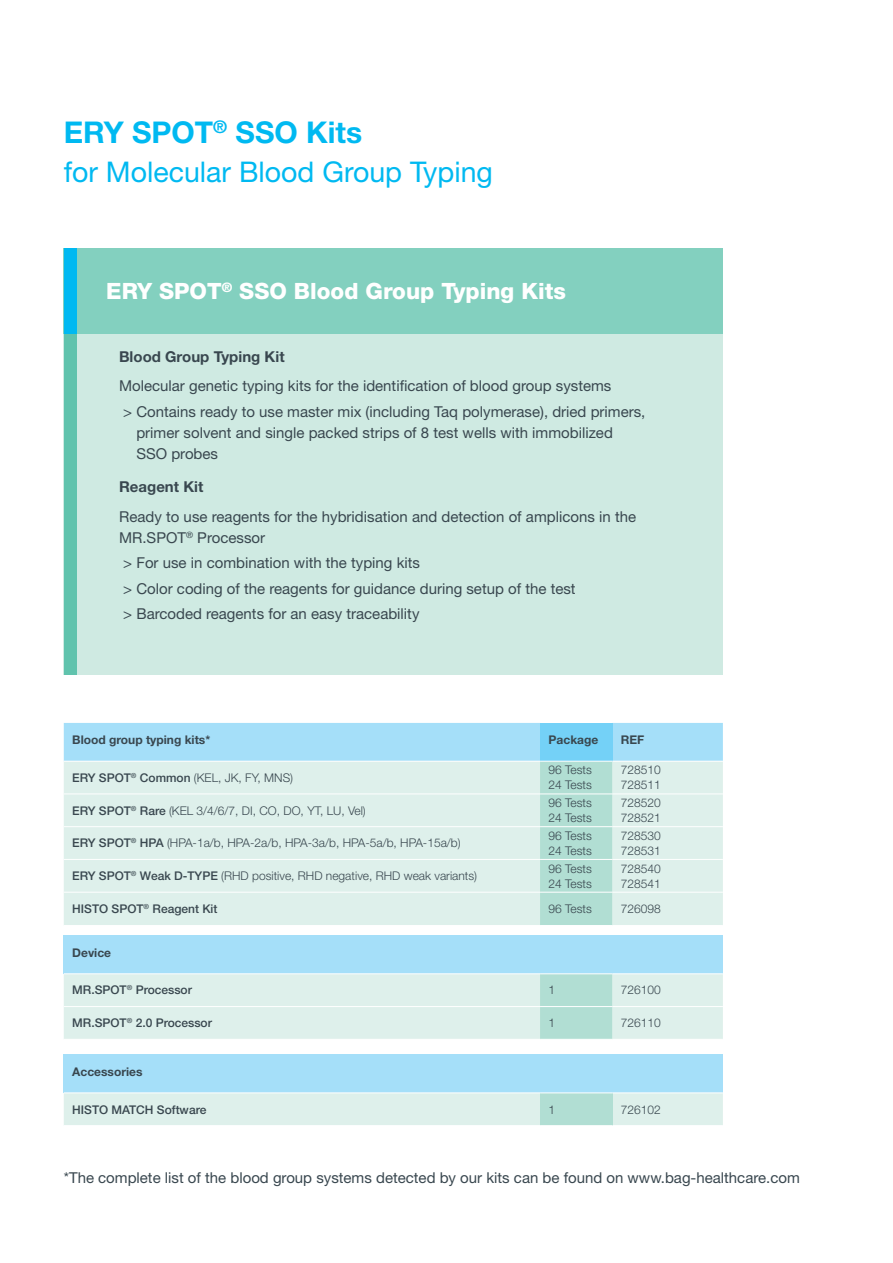
<style>
.page{position:relative;width:893px;height:1263px;background:#fff}
.page>*{position:absolute;margin:0;border:0;box-sizing:border-box;transform-origin:0 0}
.t1{font:700 30px "Helvetica Neue LT Std";color:#00b9f1}
.t2{font:28.5px "Helvetica Neue LT Std";color:#00b9f1}
.t3{font:800 22.5px "Helvetica Neue LT Std";color:#fff}
.t4{font:15px/25.2px "Helvetica Neue LT Std";color:#39474f}
.t5{font:700 15px "Helvetica Neue LT Std";color:#39474f}
.t6{font:300 12px/15px "Helvetica Neue LT Std";color:#39474f}
.t7{font:500 12px "Helvetica Neue LT Std";color:#39474f}
.t8{font:700 12px "Helvetica Neue LT Std";color:#39474f}
.s1{font-weight:500}
</style>
<div class="page">
<div style="left:64px;top:334px;width:659px;height:340px;background:#cfeae2"></div>
<div style="left:64px;top:249px;width:659px;height:85px;background:#83d0bf"></div>
<div style="left:64px;top:249px;width:13px;height:85px;background:#00b9f1"></div>
<div style="left:64px;top:334px;width:13px;height:340px;background:#60c3ad"></div>
<svg style="left:64px;top:723px;width:659px;height:202px;background:#ceeaeb"></svg>
<hr style="left:64px;top:761px;width:476px;height:1px;background:#fff">
<hr style="left:540px;top:761px;width:72px;height:1px;background:#fff">
<hr style="left:612px;top:761px;width:111px;height:1px;background:#fff">
<hr style="left:64px;top:793px;width:476px;height:1px;background:#fff">
<hr style="left:540px;top:793px;width:72px;height:1px;background:#fff">
<hr style="left:612px;top:793px;width:111px;height:1px;background:#fff">
<hr style="left:64px;top:826px;width:476px;height:1px;background:#fff">
<hr style="left:540px;top:826px;width:72px;height:1px;background:#fff">
<hr style="left:612px;top:826px;width:111px;height:1px;background:#fff">
<hr style="left:64px;top:859px;width:476px;height:1px;background:#fff">
<hr style="left:540px;top:859px;width:72px;height:1px;background:#fff">
<hr style="left:612px;top:859px;width:111px;height:1px;background:#fff">
<hr style="left:64px;top:892px;width:476px;height:1px;background:#fff">
<hr style="left:540px;top:892px;width:72px;height:1px;background:#fff">
<hr style="left:612px;top:892px;width:111px;height:1px;background:#fff">
<div style="left:64px;top:935px;width:659px;height:39px;background:#a5dff9"></div>
<svg style="left:64px;top:974px;width:659px;height:65px;background:#d9eee8"></svg>
<hr style="left:64px;top:973px;width:476px;height:1px;background:#fff">
<hr style="left:540px;top:973px;width:72px;height:1px;background:#fff">
<hr style="left:612px;top:973px;width:111px;height:1px;background:#fff">
<hr style="left:64px;top:1006px;width:476px;height:1px;background:#fff">
<hr style="left:540px;top:1006px;width:72px;height:1px;background:#fff">
<hr style="left:612px;top:1006px;width:111px;height:1px;background:#fff">
<div style="left:64px;top:1054px;width:659px;height:39px;background:#a5dff9"></div>
<div style="left:64px;top:1093px;width:659px;height:32px;background:#def0eb"></div>
<div style="left:540px;top:1093px;width:72px;height:32px;background:#b1ded3"></div>
<hr style="left:64px;top:1092px;width:476px;height:1px;background:#fff">
<hr style="left:540px;top:1092px;width:72px;height:1px;background:#fff">
<hr style="left:612px;top:1092px;width:111px;height:1px;background:#fff">
<h1 class="t1" style="left:64px;top:113px;width:300px">ERY SPOT<sup>®</sup> SSO Kits</h1>
<h2 class="t2" style="left:64px;top:154px;width:431px">for Molecular Blood Group Typing</h2>
<h3 class="t3" style="left:106px;top:278px;width:461px">ERY SPOT<sup>®</sup> SSO Blood Group Typing Kits</h3>
<p class="t5" style="left:119px;top:347px;width:167px">Blood Group Typing Kit</p>
<p class="t4" style="left:119px;top:373px;width:528px">Molecular genetic typing kits for the identification of blood group systems<br>&gt; Contains ready to use master mix (including Taq polymerase), dried primers,</p>
<p class="t4" style="left:136px;top:422px;width:478px;line-height:21px">primer solvent and single packed strips of 8 test wells with immobilized<br>SSO probes</p>
<p class="t5" style="left:119px;top:478px;width:86px">Reagent Kit</p>
<p class="t4" style="left:119px;top:506px;width:519px;line-height:21px">Ready to use reagents for the hybridisation and detection of amplicons in the<br>MR.SPOT<sup>®</sup> Processor</p>
<p class="t4" style="left:123px;top:550px;width:454px">&gt; For use in combination with the typing kits<br>&gt; Color coding of the reagents for guidance during setup of the test &gt; Barcoded reagents for an easy traceability</p>
<p class="t8" style="left:72px;top:732px;width:139px">Blood group typing kits*</p>
<p class="t8" style="left:549px;top:732px;width:51px">Package</p>
<p class="t8" style="left:621px;top:732px;width:25px">REF</p>
<p class="t6" style="left:72px;top:770px;width:222px"><span class="s1">ERY SPOT</span><sup>®</sup> <span class="s1">Common</span> (KEL, JK, FY, MNS)</p>
<p class="t6" style="left:549px;top:762px;width:45px">96 Tests<br>24 Tests</p>
<p class="t6" style="left:621px;top:762px;width:42px">728510<br>728511</p>
<p class="t6" style="left:72px;top:802px;width:295px"><span class="s1">ERY SPOT</span><sup>®</sup> <span class="s1">Rare</span> (KEL 3/4/6/7, DI, CO, DO, YT, LU, Vel)</p>
<p class="t6" style="left:549px;top:795px;width:45px">96 Tests<br>24 Tests</p>
<p class="t6" style="left:621px;top:795px;width:42px">728520<br>728521</p>
<p class="t6" style="left:72px;top:835px;width:390px"><span class="s1">ERY SPOT</span><sup>®</sup> <span class="s1">HPA</span> (HPA-1a/b, HPA-2a/b, HPA-3a/b, HPA-5a/b, HPA-15a/b)</p>
<p class="t6" style="left:549px;top:828px;width:45px">96 Tests<br>24 Tests</p>
<p class="t6" style="left:621px;top:828px;width:42px">728530<br>728531</p>
<p class="t6" style="left:72px;top:868px;width:406px"><span class="s1">ERY SPOT</span><sup>®</sup> <span class="s1">Weak D-TYPE</span> (RHD positive, RHD negative, RHD weak variants)</p>
<p class="t6" style="left:549px;top:860px;width:45px">96 Tests<br>24 Tests</p>
<p class="t6" style="left:621px;top:860px;width:42px">728540<br>728541</p>
<p class="t7" style="left:72px;top:902px;width:147px">HISTO SPOT<sup>®</sup> Reagent Kit</p>
<p class="t6" style="left:549px;top:901px;width:45px">96 Tests</p>
<p class="t6" style="left:621px;top:901px;width:42px">726098</p>
<p class="t8" style="left:72px;top:945px;width:40px">Device</p>
<p class="t7" style="left:72px;top:983px;width:121px">MR.SPOT<sup>®</sup> Processor</p>
<p class="t6" style="left:549px;top:982px;width:8px">1</p>
<p class="t6" style="left:621px;top:982px;width:42px">726100</p>
<p class="t7" style="left:72px;top:1016px;width:141px">MR.SPOT<sup>®</sup> 2.0 Processor</p>
<p class="t6" style="left:549px;top:1015px;width:8px">1</p>
<p class="t6" style="left:621px;top:1015px;width:42px">726110</p>
<p class="t8" style="left:72px;top:1064px;width:72px">Accessories</p>
<p class="t7" style="left:72px;top:1102px;width:136px">HISTO MATCH Software</p>
<p class="t6" style="left:549px;top:1101px;width:8px">1</p>
<p class="t6" style="left:621px;top:1101px;width:42px">726102</p>
<p class="t4" style="left:64px;top:1165px;width:737px">*The complete list of the blood group systems detected by our kits can be found on www.bag-healthcare.com</p>
</div>
